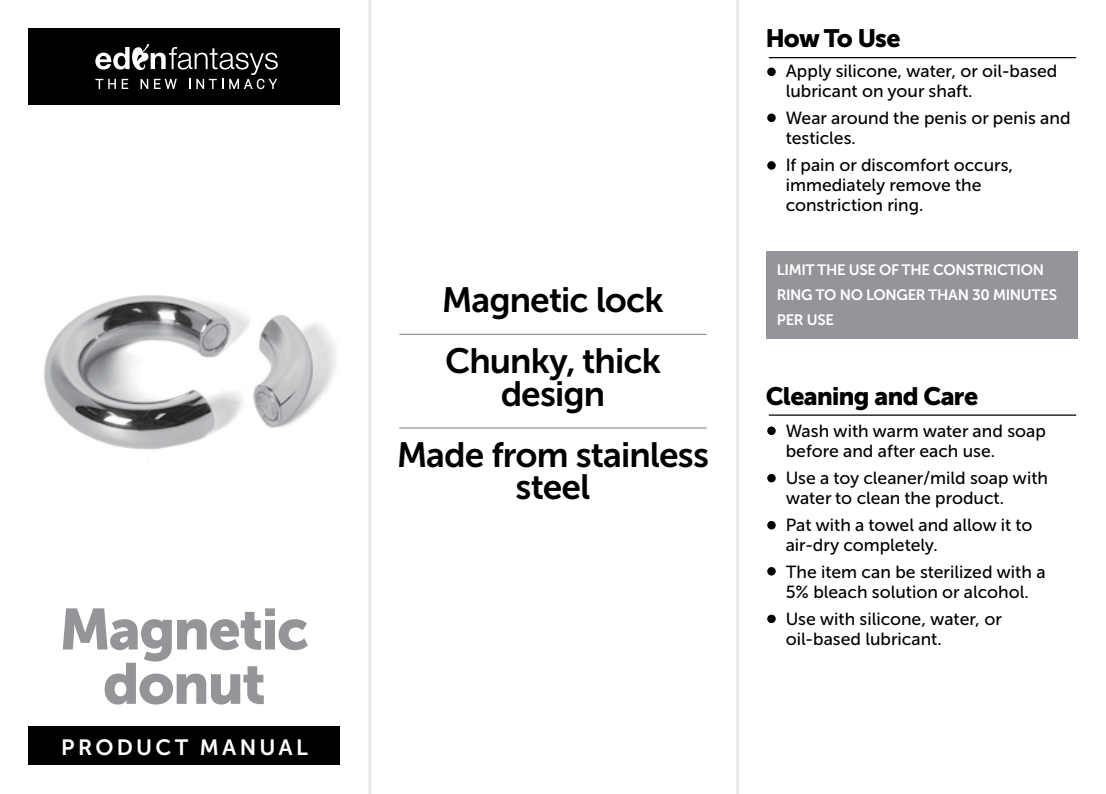
<style>
.page{position:relative;width:1106px;height:794px;background:#fff}
.page>*{position:absolute;margin:0;border:0;box-sizing:border-box;transform-origin:0 0}
.t1{font:57.5px/54.2px "Museo Sans Cyrl 900";letter-spacing:-.025em;color:#939598;text-align:center}
.t2{font:35px/60.8px "Museo Sans Cyrl 700";letter-spacing:-.025em;color:#000}
.t3{font:25px "Museo Sans Cyrl 900";letter-spacing:-.025em;color:#000}
.t4{font:22px "Museo Sans Cyrl 700";letter-spacing:.15em;color:#fff}
.t5{font:17.5px/20px "Museo Sans Cyrl 500";color:#000}
.t6{font:15px/25px "Museo Sans Cyrl 700";letter-spacing:-.02em;color:#fff}
</style>
<div class="page">
<div style="left:28px;top:726px;width:312px;height:39px;background:#000"></div>
<div style="left:28px;top:28px;width:312px;height:77px;background:#000"></div>
<svg style="left:95px;top:44px;width:183px;height:45px"></svg>
<hr style="left:399px;top:334px;width:307px;height:1px;background:#939598">
<hr style="left:399px;top:427px;width:307px;height:1px;background:#939598">
<hr style="left:768px;top:414px;width:308px;height:2px;background:#000">
<div style="left:767px;top:474px;width:8px;height:8px;background:#000;border-radius:50%"></div>
<div style="left:767px;top:521px;width:8px;height:8px;background:#000;border-radius:50%"></div>
<div style="left:767px;top:567px;width:8px;height:8px;background:#000;border-radius:50%"></div>
<div style="left:767px;top:614px;width:8px;height:9px;background:#000;border-radius:50%"></div>
<div style="left:767px;top:426px;width:8px;height:9px;background:#000;border-radius:50%"></div>
<hr style="left:768px;top:57px;width:308px;height:1px;background:#000">
<div style="left:765px;top:251px;width:312px;height:87px;background:#94959a"></div>
<div style="left:767px;top:68px;width:8px;height:8px;background:#000;border-radius:50%"></div>
<div style="left:767px;top:113px;width:8px;height:9px;background:#000;border-radius:50%"></div>
<div style="left:767px;top:161px;width:8px;height:9px;background:#000;border-radius:50%"></div>
<img style="left:43px;top:295px;width:293px;height:155px">
<hr style="left:368px;top:0;width:3px;height:794px;background:#e5e6e5">
<hr style="left:736px;top:0;width:3px;height:794px;background:#e5e6e5">
<svg style="left:368px;top:0;width:1px;height:794px"></svg>
<h1 class="t1" style="left:60px;top:602px;width:250px">Magnetic donut</h1>
<p class="t4" style="left:61px;top:735px;width:248px">PRODUCT MANUAL</p>
<h2 class="t2" style="left:442px;top:270px;width:223px">Magnetic lock<br>Chunky, thick</h2>
<h2 class="t2" style="left:397px;top:363px;width:313px;text-align:center">design<br>Made from stainless</h2>
<h2 class="t2" style="left:515px;top:457px;width:76px">steel</h2>
<h3 class="t3" style="left:765px;top:24px;width:136px">How To Use</h3>
<p class="t5" style="left:785px;top:61px;width:273px">Apply silicone, water, or oil-based lubricant on your shaft.</p>
<p class="t5" style="left:785px;top:108px;width:286px">Wear around the penis or penis and testicles.</p>
<p class="t5" style="left:785px;top:155px;width:229px">If pain or discomfort occurs, immediately remove the constriction ring.</p>
<p class="t6" style="left:776px;top:257px;width:282px">LIMIT THE USE OF THE CONSTRICTION<br>RING TO NO LONGER THAN 30 MINUTES<br>PER USE</p>
<h3 class="t3" style="left:765px;top:382px;width:214px">Cleaning and Care</h3>
<p class="t5" style="left:785px;top:421px;width:262px">Wash with warm water and soap before and after each use.</p>
<p class="t5" style="left:785px;top:468px;width:264px">Use a toy cleaner/mild soap with water to clean the product.</p>
<p class="t5" style="left:785px;top:515px;width:248px">Pat with a towel and allow it to air-dry completely.</p>
<p class="t5" style="left:785px;top:562px;width:261px">The item can be sterilized with a<br>5% bleach solution or alcohol.</p>
<p class="t5" style="left:785px;top:609px;width:218px">Use with silicone, water, or oil-based lubricant.</p>
</div>
